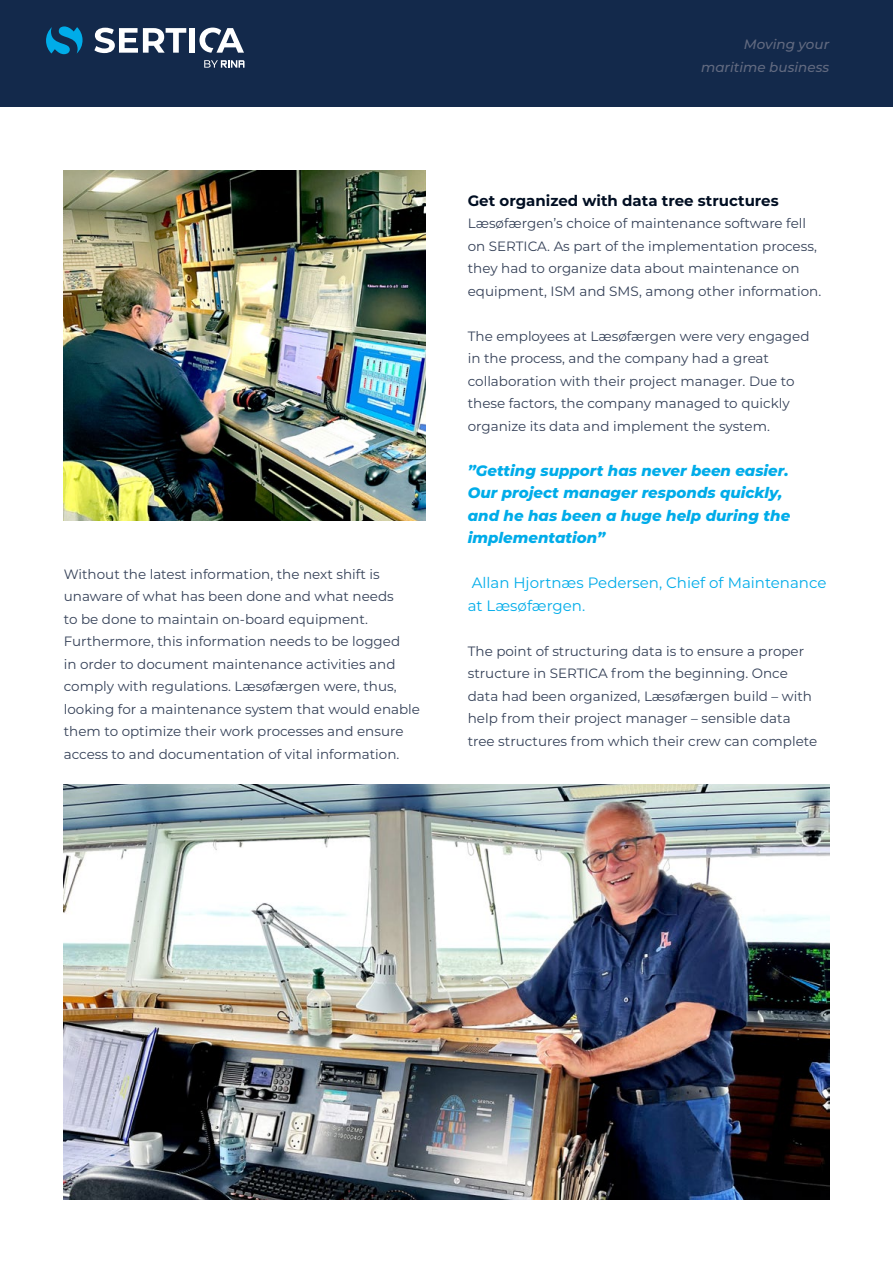
<style>
.page{position:relative;width:893px;height:1263px;background:#fff}
.page>*{position:absolute;margin:0;border:0;box-sizing:border-box;transform-origin:0 0}
.t1{font:italic 800 15px/22.5px "Montserrat";color:#00ace9}
.t2{font:15px/22.5px "Montserrat";color:#00ace9}
.t3{font:700 15px "Montserrat";color:#000e22}
.t4{font:13.5px/22.5px "Montserrat";color:#344057}
.t5{font:italic 500 13.5px/22.5px "Montserrat";color:#626a80;text-align:right}
</style>
<div class="page">
<div style="left:0;top:0;width:893px;height:106px;background:#13294b"></div>
<svg style="left:94px;top:28px;width:92px;height:25px"></svg>
<div style="left:189px;top:28px;width:6px;height:25px;background:#fff"></div>
<svg style="left:199px;top:28px;width:45px;height:25px"></svg>
<svg style="left:46px;top:26px;width:37px;height:28px"></svg>
<svg style="left:204px;top:60px;width:40px;height:8px"></svg>
<img style="left:64px;top:784px;width:765px;height:415px">
<img style="left:64px;top:170px;width:361px;height:350px">
<p class="t5" style="left:701px;top:33px;width:130px">Moving your maritime business</p>
<p class="t4" style="left:64px;top:562px;width:358px">Without the latest information, the next shift is unaware of what has been done and what needs<br>to be done to maintain on-board equipment.<br>Furthermore, this information needs to be logged<br>in order to document maintenance activities and comply with regulations. Læsøfærgen were, thus, looking for a maintenance system that would enable them to optimize their work processes and ensure access to and documentation of vital information.</p>
<p class="t3" style="left:468px;top:190px;width:312px">Get organized with data tree structures</p>
<p class="t4" style="left:468px;top:212px;width:355px">Læsøfærgen’s choice of maintenance software fell on SERTICA. As part of the implementation process, they had to organize data about maintenance on equipment, ISM and SMS, among other information.</p>
<p class="t4" style="left:468px;top:324px;width:343px">The employees at Læsøfærgen were very engaged in the process, and the company had a great collaboration with their project manager. Due to these factors, the company managed to quickly organize its data and implement the system.</p>
<p class="t1" style="left:468px;top:458px;width:324px">”Getting support has never been easier.<br>Our project manager responds quickly, and he has been a huge help during the implementation”</p>
<p class="t2" style="left:468px;top:571px;width:360px">Allan Hjortnæs Pedersen, Chief of Maintenance at Læsøfærgen.</p>
<p class="t4" style="left:468px;top:639px;width:351px">The point of structuring data is to ensure a proper structure in SERTICA from the beginning. Once data had been organized, Læsøfærgen build – with help from their project manager – sensible data tree structures from which their crew can complete</p>
</div>
